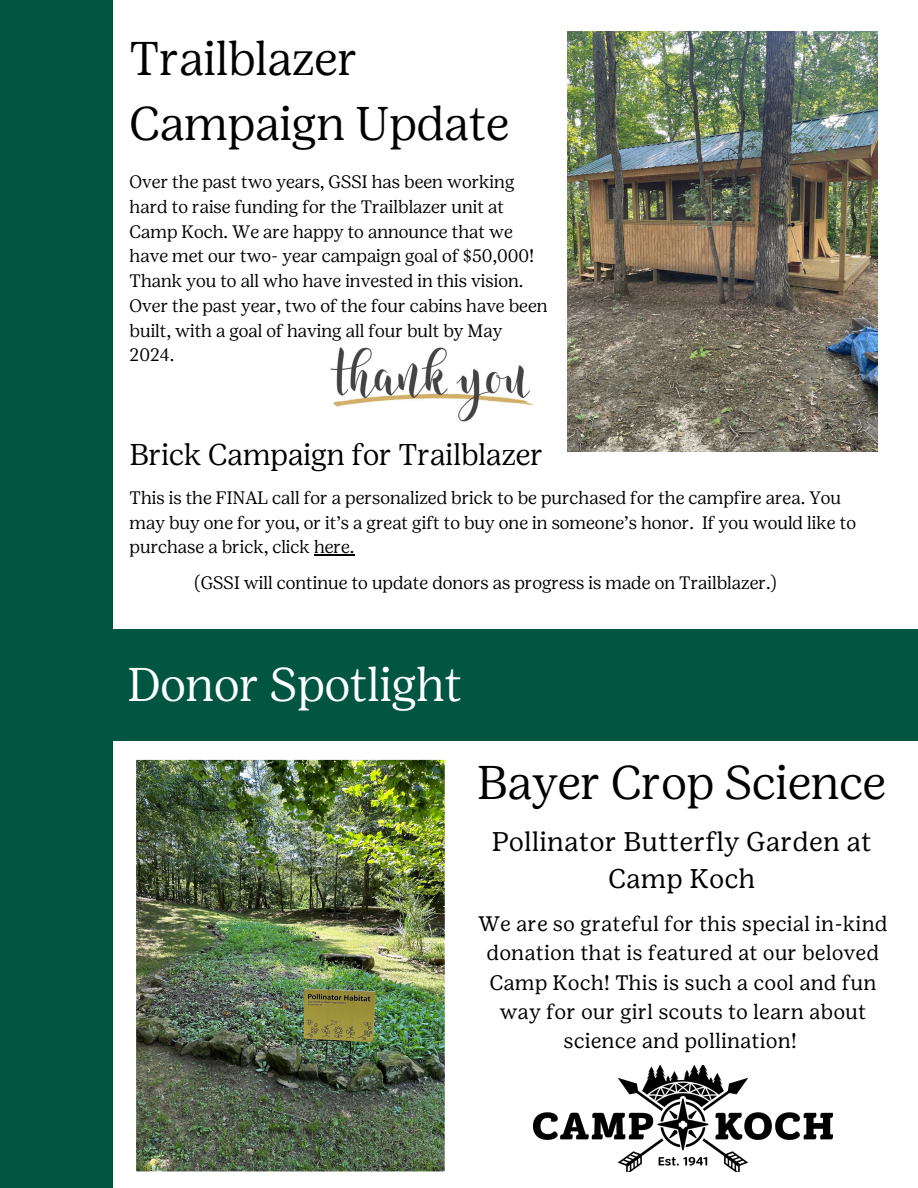
<style>
.page{position:relative;width:918px;height:1188px;background:#fff}
.page>*{position:absolute;margin:0;border:0;box-sizing:border-box;transform-origin:0 0}
.t1{font:300 47.25px/65.2px "Girl Scout Display";color:#000}
.t2{font:300 47.25px "Girl Scout Display";color:#fff}
.t3{font:300 30px "Girl Scout Display";color:#000}
.t4{font:27px/37.2px "Girl Scout Text";color:#000;text-align:center}
.t5{font:21px/29.2px "Girl Scout Text";color:#000;text-align:center}
.t6{font:300 18px/24.8px "Girl Scout Display";color:#000}
</style>
<div class="page">
<div style="left:0;top:0;width:113px;height:1188px;background:#005640"></div>
<div style="left:92px;top:629px;width:826px;height:112px;background:#005640"></div>
<img style="left:567px;top:31px;width:311px;height:420px">
<img style="left:136px;top:760px;width:308px;height:411px">
<img style="left:533px;top:1066px;width:300px;height:106px">
<img style="left:330px;top:347px;width:203px;height:75px">
<hr style="left:314px;top:554px;width:41px;height:2px;background:#000">
<p class="t1" style="left:130px;top:26px;width:381px">Trailblazer<br>Campaign Update</p>
<p class="t6" style="left:130px;top:169px;width:420px">Over the past two years, GSSI has been working hard to raise funding for the Trailblazer unit at Camp Koch. We are happy to announce that we have met our two- year campaign goal of $50,000!<br>Thank you to all who have invested in this vision.<br>Over the past year, two of the four cabins have been built, with a goal of having all four bult by May 2024.</p>
<p class="t3" style="left:130px;top:437px;width:415px">Brick Campaign for Trailblazer</p>
<p class="t6" style="left:130px;top:485px;width:728px">This is the FINAL call for a personalized brick to be purchased for the campfire area. You may buy one for you, or it’s a great gift to buy one in someone’s honor. If you would like to purchase a brick, click here.</p>
<p class="t6" style="left:195px;top:570px;width:584px">(GSSI will continue to update donors as progress is made on Trailblazer.)</p>
<p class="t2" style="left:128px;top:656px;width:336px">Donor Spotlight</p>
<p class="t1" style="left:478px;top:750px;width:410px">Bayer Crop Science</p>
<p class="t4" style="left:492px;top:823px;width:382px">Pollinator Butterfly Garden at<br>Camp Koch</p>
<p class="t5" style="left:478px;top:909px;width:411px">We are so grateful for this special in-kind donation that is featured at our beloved Camp Koch! This is such a cool and fun way for our girl scouts to learn about science and pollination!</p>
</div>
